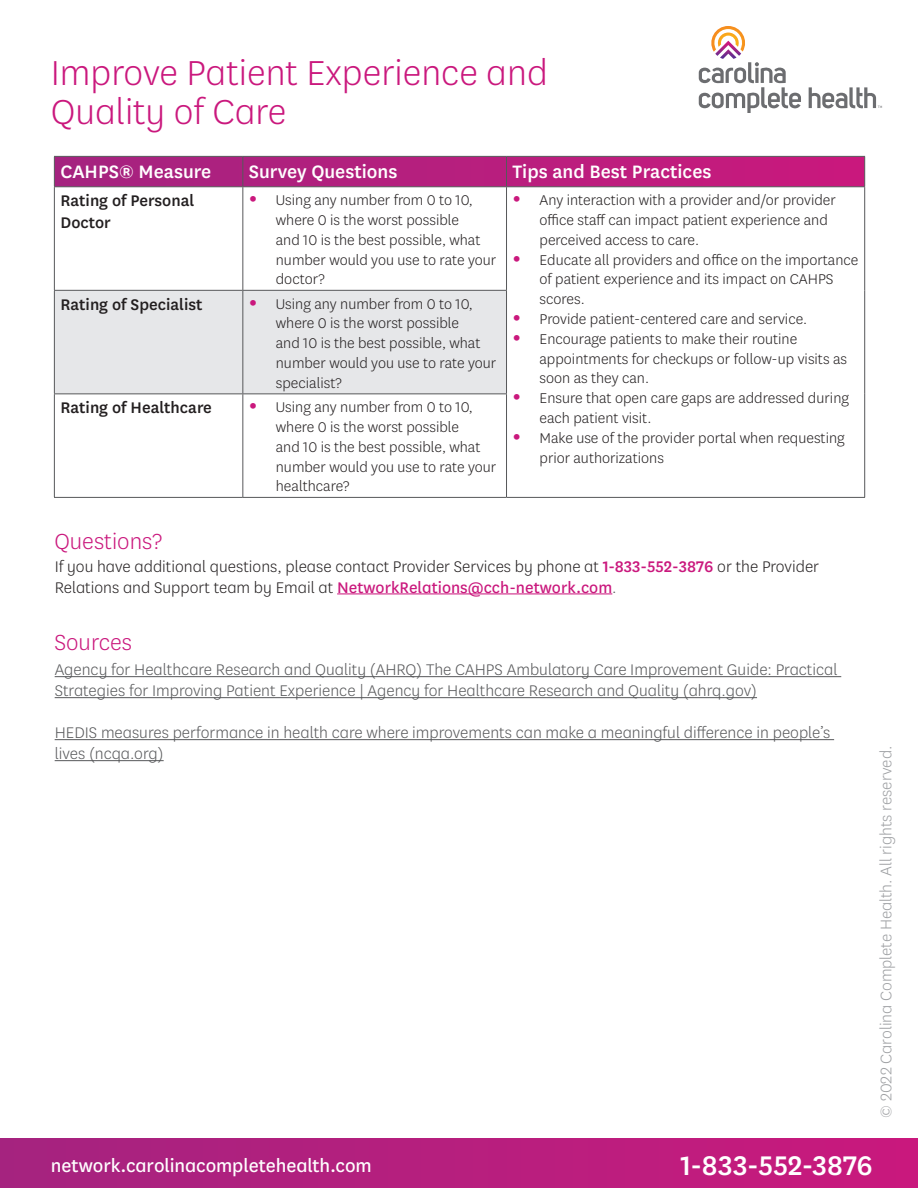
<style>
.page{position:relative;width:918px;height:1188px;background:#fff}
.page>*{position:absolute;margin:0;border:0;box-sizing:border-box;transform-origin:0 0}
.t1{font:300 40.5px/39px "Centene Sans";color:#ca187d}
.t2{font:500 31.5px "Centene Sans";letter-spacing:.005em;color:#fff}
.t3{font:300 25.5px "Centene Sans";color:#ca187d}
.t4{font:500 21px "Centene Sans";color:#fff}
.t5{font:21px "Centene Sans";letter-spacing:-.005em;color:#fff}
.t6{font:300 18px/21px "Centene Sans";color:#57585a}
.t7{font:300 18px/21.6px "Centene Sans";color:#231f20}
.t8{font:500 18px/21.6px "Centene Sans";color:#231f20}
.Body{font:300 18px "Centene Sans";letter-spacing:-.005em;color:#9d9fa2}
.t9{font:300 16.5px/19.8px "Centene Sans";color:#231f20}
.s1{font-weight:700;font-size:24px;color:#ca187d}
.s2{font-weight:500;color:#ca187d}
.s3{font-weight:400;color:#ca187d}
.s4{color:#57585a}
</style>
<div class="page">
<div style="left:0;top:1139px;width:918px;height:49px;background:linear-gradient(to right,#a5247f,#c9197d)"></div>
<svg style="left:699px;top:26px;width:102px;height:87px"></svg>
<svg style="left:809px;top:87px;width:73px;height:22px"></svg>
<hr style="left:337px;top:593px;width:275px;height:1px;background:#ca187d">
<hr style="left:55px;top:676px;width:786px;height:1px;background:#57585a">
<hr style="left:55px;top:697px;width:702px;height:1px;background:#57585a">
<hr style="left:55px;top:739px;width:779px;height:1px;background:#57585a">
<hr style="left:55px;top:760px;width:109px;height:1px;background:#57585a">
<div style="left:55px;top:291px;width:451px;height:102px;background:#e6e7e9"></div>
<svg style="left:54px;top:156px;width:811px;height:30px;background:#b3207d"></svg>
<hr style="left:54px;top:186px;width:189px;height:1px;background:#57585a">
<hr style="left:54px;top:187px;width:1px;height:103px;background:#57585a">
<hr style="left:243px;top:186px;width:264px;height:1px;background:#57585a">
<hr style="left:242px;top:187px;width:1px;height:103px;background:#57585a">
<hr style="left:507px;top:186px;width:358px;height:1px;background:#57585a">
<hr style="left:506px;top:187px;width:1px;height:103px;background:#57585a">
<hr style="left:864px;top:187px;width:1px;height:103px;background:#57585a">
<hr style="left:54px;top:290px;width:189px;height:1px;background:#57585a">
<hr style="left:54px;top:291px;width:1px;height:102px;background:#57585a">
<hr style="left:243px;top:290px;width:264px;height:1px;background:#57585a">
<hr style="left:242px;top:291px;width:1px;height:102px;background:#57585a">
<hr style="left:506px;top:291px;width:1px;height:102px;background:#57585a">
<hr style="left:864px;top:290px;width:1px;height:104px;background:#57585a">
<hr style="left:54px;top:393px;width:189px;height:1px;background:#57585a">
<hr style="left:54px;top:394px;width:1px;height:103px;background:#57585a">
<hr style="left:243px;top:393px;width:264px;height:1px;background:#57585a">
<hr style="left:242px;top:394px;width:1px;height:103px;background:#57585a">
<hr style="left:506px;top:394px;width:1px;height:103px;background:#57585a">
<hr style="left:864px;top:394px;width:1px;height:103px;background:#57585a">
<hr style="left:54px;top:497px;width:189px;height:1px;background:#57585a">
<hr style="left:243px;top:497px;width:264px;height:1px;background:#57585a">
<hr style="left:507px;top:497px;width:358px;height:1px;background:#57585a">
<p class="t1" style="left:51px;top:52px;width:499px">Improve Patient Experience and<br>Quality of Care</p>
<p class="t4" style="left:60px;top:157px;width:152px">CAHPS® Measure</p>
<p class="t4" style="left:249px;top:157px;width:150px">Survey Questions</p>
<p class="t4" style="left:513px;top:157px;width:200px">Tips and Best Practices</p>
<p class="t8" style="left:60px;top:189px;width:136px">Rating of Personal<br>Doctor</p>
<p class="t9" style="left:276px;top:190px;width:222px;text-indent:-27px"><span class="s1">•</span> Using any number from 0 to 10, where 0 is the worst possible<br>and 10 is the best possible, what number would you use to rate your doctor?</p>
<p class="t9" style="left:540px;top:190px;width:298px;text-indent:-27px"><span class="s1">•</span> Any interaction with a provider and/or provider office staff can impact patient experience and perceived access to care.</p>
<p class="t9" style="left:540px;top:249px;width:320px;text-indent:-27px"><span class="s1">•</span> Educate all providers and office on the importance of patient experience and its impact on CAHPS scores.</p>
<p class="t9" style="left:513px;top:308px;width:296px"><span class="s1">•</span> Provide patient-centered care and service.</p>
<p class="t9" style="left:540px;top:328px;width:309px;text-indent:-27px"><span class="s1">•</span> Encourage patients to make their routine appointments for checkups or follow-up visits as soon as they can.</p>
<p class="t9" style="left:540px;top:388px;width:311px;text-indent:-27px"><span class="s1">•</span> Ensure that open care gaps are addressed during each patient visit.</p>
<p class="t9" style="left:540px;top:427px;width:307px;text-indent:-27px"><span class="s1">•</span> Make use of the provider portal when requesting prior authorizations</p>
<p class="t8" style="left:60px;top:292px;width:144px">Rating of Specialist</p>
<p class="t9" style="left:276px;top:293px;width:222px;text-indent:-27px"><span class="s1">•</span> Using any number from 0 to 10, where 0 is the worst possible<br>and 10 is the best possible, what number would you use to rate your specialist?</p>
<p class="t8" style="left:60px;top:396px;width:153px">Rating of Healthcare</p>
<p class="t9" style="left:276px;top:397px;width:222px;text-indent:-27px"><span class="s1">•</span> Using any number from 0 to 10, where 0 is the worst possible<br>and 10 is the best possible, what number would you use to rate your healthcare?</p>
<p class="t3" style="left:54px;top:525px;width:110px">Questions?</p>
<p class="t7" style="left:55px;top:555px;width:766px">If you have additional questions, please contact Provider Services by phone at <span class="s2">1-833-552-3876</span> or the Provider<br>Relations and Support team by Email at <span class="s3">NetworkRelations@cch-network.com</span><span class="s4">.</span></p>
<p class="t3" style="left:54px;top:626px;width:79px">Sources</p>
<p class="t6" style="left:55px;top:658px;width:784px">Agency for Healthcare Research and Quality (AHRQ) The CAHPS Ambulatory Care Improvement Guide: Practical<br>Strategies for Improving Patient Experience | Agency for Healthcare Research and Quality (ahrq.gov)</p>
<p class="t6" style="left:55px;top:721px;width:777px">HEDIS measures performance in health care where improvements can make a meaningful difference in people’s lives (ncqa.org)</p>
<p class="Body" style="left:875px;top:1118px;width:373px;rotate:-90deg">© 2022 Carolina Complete Health. All rights reserved.</p>
<p class="t5" style="left:51px;top:1152px;width:323px">network.carolinacompletehealth.com</p>
<p class="t2" style="left:680px;top:1144px;width:194px">1-833-552-3876</p>
</div>
